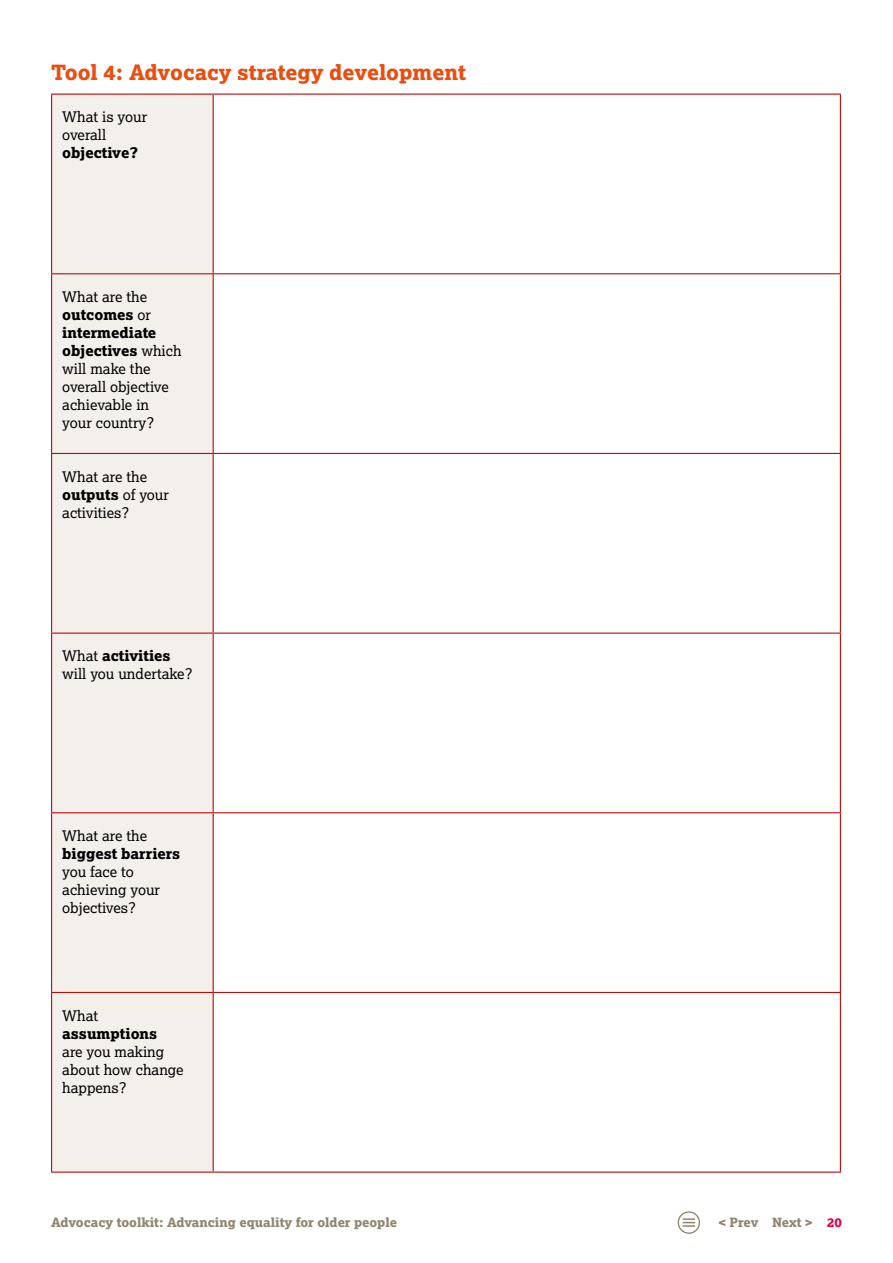
<style>
.page{position:relative;width:893px;height:1263px;background:#fff}
.page>*{position:absolute;margin:0;border:0;box-sizing:border-box;transform-origin:0 0}
.t1{font:21px "Lexia X Bold";color:#e94e0f}
.t2{font:14.7px/18px "Lexia";color:#000}
.t3{font:14.7px/18px "Lexia X Bold";color:#000}
.t4{font:12.75px "Lexia X Bold";color:#90856f}
.s1{font-family:"Lexia"}
.s2{color:#e50046}
</style>
<div class="page">
<div style="left:678px;top:1211px;width:22px;height:23px;border:1px solid #90856f;border-radius:50%"></div>
<svg style="left:683px;top:1218px;width:12px;height:9px"></svg>
<div style="left:52px;top:95px;width:161px;height:1076px;background:#f3f0ec"></div>
<hr style="left:51px;top:94px;width:162px;height:1px;background:#b70e0c">
<hr style="left:51px;top:95px;width:1px;height:178px;background:#b70e0c">
<hr style="left:213px;top:94px;width:628px;height:1px;background:#b70e0c">
<hr style="left:213px;top:95px;width:1px;height:178px;background:#b70e0c">
<hr style="left:840px;top:95px;width:1px;height:178px;background:#b70e0c">
<hr style="left:51px;top:273px;width:162px;height:1px;background:#b70e0c">
<hr style="left:51px;top:274px;width:1px;height:179px;background:#b70e0c">
<hr style="left:213px;top:273px;width:628px;height:1px;background:#b70e0c">
<hr style="left:213px;top:274px;width:1px;height:179px;background:#b70e0c">
<hr style="left:840px;top:274px;width:1px;height:179px;background:#b70e0c">
<hr style="left:51px;top:453px;width:162px;height:1px;background:#b70e0c">
<hr style="left:51px;top:454px;width:1px;height:178px;background:#b70e0c">
<hr style="left:213px;top:453px;width:628px;height:1px;background:#b70e0c">
<hr style="left:213px;top:454px;width:1px;height:178px;background:#b70e0c">
<hr style="left:840px;top:454px;width:1px;height:178px;background:#b70e0c">
<hr style="left:51px;top:632px;width:162px;height:2px;background:#b70e0c">
<hr style="left:51px;top:634px;width:1px;height:178px;background:#b70e0c">
<hr style="left:213px;top:632px;width:628px;height:2px;background:#b70e0c">
<hr style="left:213px;top:634px;width:1px;height:178px;background:#b70e0c">
<hr style="left:840px;top:634px;width:1px;height:178px;background:#b70e0c">
<hr style="left:51px;top:812px;width:162px;height:1px;background:#b70e0c">
<hr style="left:51px;top:813px;width:1px;height:179px;background:#b70e0c">
<hr style="left:213px;top:812px;width:628px;height:1px;background:#b70e0c">
<hr style="left:213px;top:813px;width:1px;height:179px;background:#b70e0c">
<hr style="left:840px;top:813px;width:1px;height:179px;background:#b70e0c">
<hr style="left:51px;top:992px;width:162px;height:1px;background:#b70e0c">
<hr style="left:51px;top:993px;width:1px;height:178px;background:#b70e0c">
<hr style="left:213px;top:992px;width:628px;height:1px;background:#b70e0c">
<hr style="left:213px;top:993px;width:1px;height:178px;background:#b70e0c">
<hr style="left:840px;top:993px;width:1px;height:178px;background:#b70e0c">
<hr style="left:51px;top:1171px;width:162px;height:2px;background:#b70e0c">
<hr style="left:213px;top:1171px;width:628px;height:2px;background:#b70e0c">
<h1 class="t1" style="left:51px;top:58px;width:417px">Tool 4: Advocacy strategy development</h1>
<p class="t2" style="left:62px;top:108px;width:87px">What is your overall</p>
<p class="t3" style="left:62px;top:144px;width:78px">objective?</p>
<p class="t2" style="left:62px;top:287px;width:87px">What are the</p>
<p class="t3" style="left:62px;top:305px;width:121px">outcomes <span class="s1">or </span>intermediate objectives <span class="s1">which</span></p>
<p class="t2" style="left:62px;top:359px;width:108px">will make the overall objective achievable in your country?</p>
<p class="t2" style="left:62px;top:467px;width:87px">What are the</p>
<p class="t3" style="left:62px;top:485px;width:108px">outputs <span class="s1">of your</span></p>
<p class="t2" style="left:62px;top:503px;width:69px">activities?</p>
<p class="t3" style="left:62px;top:647px;width:110px"><span class="s1">What</span> activities</p>
<p class="t2" style="left:62px;top:664px;width:132px">will you undertake?</p>
<p class="t2" style="left:62px;top:826px;width:87px">What are the</p>
<p class="t3" style="left:62px;top:844px;width:120px">biggest barriers</p>
<p class="t2" style="left:62px;top:862px;width:99px">you face to achieving your objectives?</p>
<p class="t2" style="left:62px;top:1006px;width:37px">What</p>
<p class="t3" style="left:62px;top:1024px;width:97px">assumptions</p>
<p class="t2" style="left:62px;top:1042px;width:123px">are you making about how change happens?</p>
<p class="t4" style="left:51px;top:1214px;width:348px">Advocacy toolkit: Advancing equality for older people</p>
<p class="t4" style="left:719px;top:1214px;width:125px">&lt; Prev Next &gt; <span class="s2">20</span></p>
</div>
